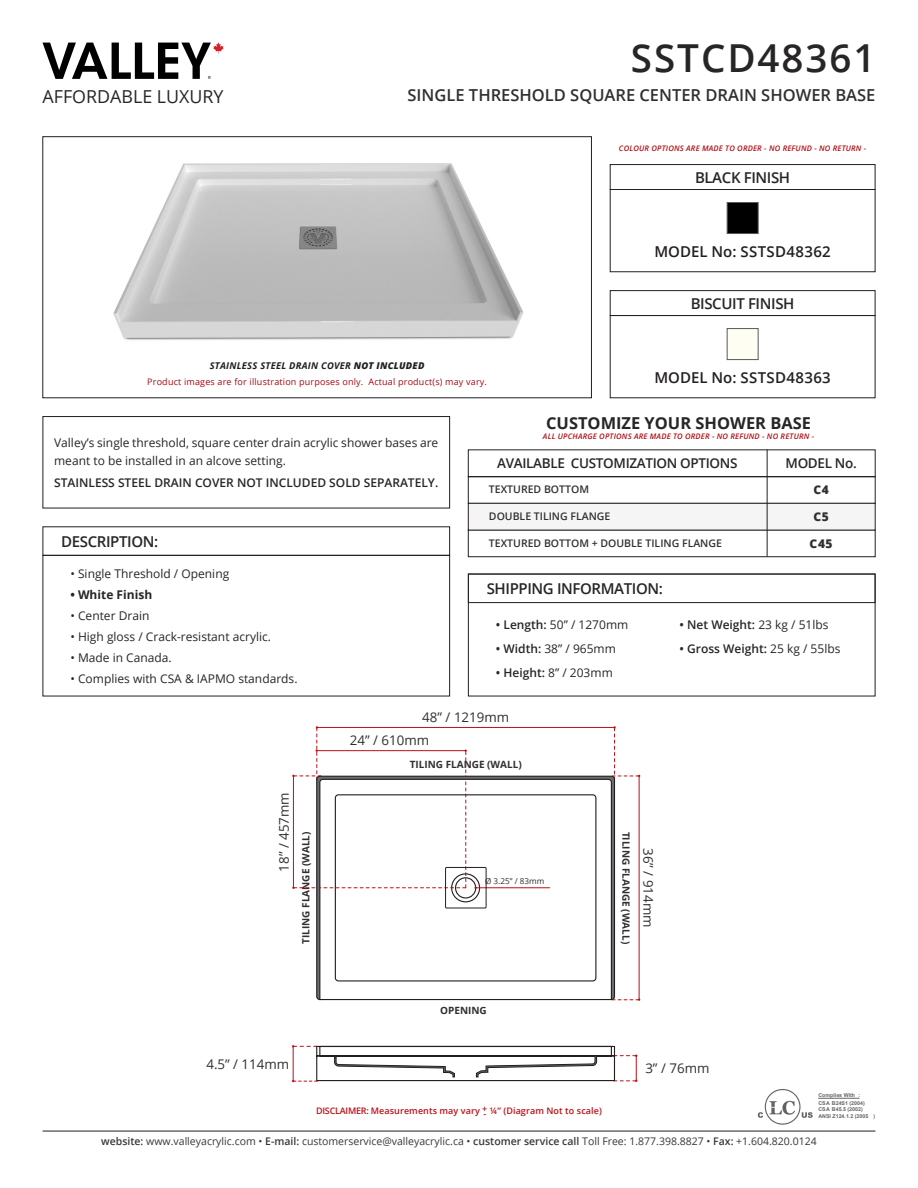
<style>
.page{position:relative;width:918px;height:1188px;background:#fff}
.page>*{position:absolute;margin:0;border:0;box-sizing:border-box;transform-origin:0 0}
.t1{font:600 38.55px "Open Sans";letter-spacing:.05em;color:#282526}
.t2{font:17.85px "Open Sans";color:#282526}
.t3{font:600 16.5px "Open Sans";color:#312f30}
.t4{font:700 16.5px "Open Sans";color:#282526}
.t5{font:600 15px "Open Sans";letter-spacing:-.025em;color:#282526}
.t6{font:600 15px "Open Sans";letter-spacing:.025em;color:#231f20}
.t7{font:600 13.5px "Open Sans";letter-spacing:-.025em;color:#282526}
.t8{font:13.35px "Open Sans";color:#312f30}
.t9{font:12px/18px "Open Sans";color:#282526}
.t10{font:600 12px "Open Sans";color:#282526}
.t11{font:600 12px "Open Sans";color:#282526}
.t12{font:700 12px "Open Sans";color:#282526}
.t13{font:800 12px "Open Sans";letter-spacing:.05em;color:#312f30}
.t14{font:10.5px "Open Sans";color:#383839}
.t15{font:600 10.5px "Open Sans";color:#312f30}
.t16{font:700 10.05px "Open Sans";color:#312f30}
.t17{font:italic 700 9.3px "Open Sans";letter-spacing:.025em;color:#231f20}
.t18{font:9px "Open Sans";letter-spacing:.02em;color:#a70a12}
.t19{font:600 9px "Open Sans";letter-spacing:.01em;color:#bb1018}
.t20{font:8.1px "Open Sans";color:#312f30}
.t21{font:italic 600 7.65px "Open Sans";letter-spacing:.025em;color:#b00d15}
.t22{font:700 5.25px/7.6px "Arial";color:#231f20}
.s1{font-weight:800}
.s2{font-weight:600}
.s3{font-weight:400}
</style>
<div class="page">
<svg style="left:758px;top:1089px;width:55px;height:36px"></svg>
<hr style="left:818px;top:1098px;width:42px;height:1px;background:#231f20">
<hr style="left:43px;top:1131px;width:832px;height:1px;background:#231f20">
<svg style="left:43px;top:43px;width:181px;height:36px"></svg>
<hr style="left:317px;top:727px;width:298px;height:1px;background:#bb1018">
<hr style="left:639px;top:776px;width:1px;height:224px;background:#bb1018">
<svg style="left:612px;top:726px;width:28px;height:54px"></svg>
<svg style="left:617px;top:998px;width:23px;height:3px"></svg>
<svg style="left:316px;top:775px;width:300px;height:226px"></svg>
<div style="left:335px;top:794px;width:261px;height:187px;border:1px solid #231f20;border-radius:3px"></div>
<hr style="left:320px;top:999px;width:291px;height:1px;background:#231f20">
<hr style="left:476px;top:887px;width:74px;height:1px;background:#bb1018">
<svg style="left:292px;top:726px;width:189px;height:177px"></svg>
<svg style="left:292px;top:1045px;width:345px;height:37px"></svg>
<img style="left:113px;top:163px;width:411px;height:177px">
<div style="left:42px;top:136px;width:550px;height:262px;border:1px solid #231f20"></div>
<div style="left:468px;top:574px;width:407px;height:29px;border:1px solid #231f20"></div>
<div style="left:468px;top:574px;width:407px;height:122px;border:1px solid #231f20"></div>
<div style="left:610px;top:189px;width:265px;height:83px;border:1px solid #231f20"></div>
<div style="left:610px;top:290px;width:265px;height:26px;border:1px solid #231f20"></div>
<div style="left:610px;top:164px;width:265px;height:26px;border:1px solid #231f20"></div>
<div style="left:727px;top:202px;width:31px;height:32px;background:#000001;border:1px solid #57585a"></div>
<div style="left:727px;top:328px;width:31px;height:32px;background:#fffef2;border:1px solid #57585a"></div>
<div style="left:468px;top:476px;width:407px;height:28px;border:1px solid #231f20"></div>
<div style="left:468px;top:530px;width:407px;height:27px;border:1px solid #231f20"></div>
<div style="left:468px;top:503px;width:407px;height:27px;background:#f5f5f6;border:1px solid #231f20"></div>
<hr style="left:767px;top:449px;width:1px;height:108px;background:#231f20">
<div style="left:445px;top:867px;width:41px;height:41px;border:1px solid #231f20"></div>
<div style="left:43px;top:526px;width:407px;height:30px;border:1px solid #231f20"></div>
<div style="left:43px;top:416px;width:407px;height:92px;border:1px solid #231f20"></div>
<h2 class="t2" style="left:43px;top:84px;width:183px">AFFORDABLE LUXURY</h2>
<p class="t1" style="left:631px;top:32px;width:246px">SSTCD48361</p>
<p class="t3" style="left:408px;top:83px;width:469px">SINGLE THRESHOLD SQUARE CENTER DRAIN SHOWER BASE</p>
<p class="t21" style="left:619px;top:143px;width:249px">COLOUR OPTIONS ARE MADE TO ORDER - NO REFUND - NO RETURN -</p>
<p class="t5" style="left:695px;top:167px;width:97px">BLACK FINISH</p>
<p class="t6" style="left:654px;top:242px;width:178px">MODEL No: SSTSD48362</p>
<p class="t5" style="left:691px;top:293px;width:105px">BISCUIT FINISH</p>
<p class="t17" style="left:210px;top:359px;width:216px">STAINLESS STEEL DRAIN COVER <span class="s1">NOT INCLUDED</span></p>
<p class="t6" style="left:654px;top:368px;width:178px">MODEL No: SSTSD48363</p>
<p class="t4" style="left:546px;top:411px;width:266px">CUSTOMIZE YOUR SHOWER BASE</p>
<p class="t21" style="left:543px;top:431px;width:273px">ALL UPCHARGE OPTIONS ARE MADE TO ORDER - NO REFUND - NO RETURN -</p>
<p class="t18" style="left:147px;top:376px;width:341px">Product images are for illustration purposes only. Actual product(s) may vary.</p>
<p class="t9" style="left:54px;top:433px;width:386px">Valley’s single threshold, square center drain acrylic shower bases are meant to be installed in an alcove setting.</p>
<p class="t11" style="left:54px;top:474px;width:386px">STAINLESS STEEL DRAIN COVER NOT INCLUDED SOLD SEPARATELY.</p>
<p class="t7" style="left:786px;top:454px;width:73px">MODEL No.</p>
<p class="t7" style="left:497px;top:454px;width:242px">AVAILABLE CUSTOMIZATION OPTIONS</p>
<p class="t15" style="left:489px;top:482px;width:102px">TEXTURED BOTTOM</p>
<p class="t15" style="left:489px;top:509px;width:123px">DOUBLE TILING FLANGE</p>
<p class="t15" style="left:489px;top:536px;width:235px">TEXTURED BOTTOM + DOUBLE TILING FLANGE</p>
<p class="t13" style="left:813px;top:481px;width:17px">C4</p>
<p class="t13" style="left:813px;top:508px;width:17px">C5</p>
<p class="t13" style="left:810px;top:535px;width:25px">C45</p>
<p class="t5" style="left:61px;top:531px;width:99px">DESCRIPTION:</p>
<p class="t9" style="left:70px;top:564px;width:160px">• Single Threshold / Opening</p>
<p class="t12" style="left:70px;top:586px;width:83px">• White Finish</p>
<p class="t9" style="left:70px;top:606px;width:81px">• Center Drain</p>
<p class="t9" style="left:70px;top:627px;width:202px">• High gloss / Crack-resistant acrylic.</p>
<p class="t9" style="left:70px;top:648px;width:103px">• Made in Canada.</p>
<p class="t9" style="left:70px;top:669px;width:229px">• Complies with CSA &amp; IAPMO standards.</p>
<p class="t8" style="left:275px;top:872px;width:81px;rotate:-90deg">18” / 457mm</p>
<p class="t16" style="left:299px;top:944px;width:114px;rotate:-90deg">TILING FLANGE (WALL)</p>
<p class="t5" style="left:487px;top:578px;width:178px">SHIPPING INFORMATION:</p>
<p class="t9" style="left:496px;top:616px;width:134px"><span class="s2">• Length:</span> 50” / 1270mm</p>
<p class="t9" style="left:496px;top:640px;width:122px"><span class="s2">• Width:</span> 38” / 965mm</p>
<p class="t10" style="left:496px;top:665px;width:118px">• Height: <span class="s3">8” / 203mm</span></p>
<p class="t8" style="left:422px;top:708px;width:89px">48” / 1219mm</p>
<p class="t8" style="left:350px;top:731px;width:81px">24” / 610mm</p>
<p class="t16" style="left:410px;top:758px;width:114px">TILING FLANGE (WALL)</p>
<p class="t10" style="left:680px;top:617px;width:151px">• Net Weight: <span class="s3">23 kg / 51lbs</span></p>
<p class="t10" style="left:680px;top:641px;width:162px">• Gross Weight: <span class="s3">25 kg / 55lbs</span></p>
<p class="t20" style="left:485px;top:876px;width:61px">Ø 3.25” / 83mm</p>
<p class="t16" style="left:633px;top:832px;width:114px;rotate:90deg">TILING FLANGE (WALL)</p>
<p class="t8" style="left:657px;top:848px;width:81px;rotate:90deg">36” / 914mm</p>
<p class="t16" style="left:440px;top:1003px;width:48px">OPENING</p>
<p class="t8" style="left:206px;top:1055px;width:84px">4.5” / 114mm</p>
<p class="t8" style="left:645px;top:1059px;width:66px">3” / 76mm</p>
<p class="t19" style="left:482px;top:1103px;width:7px">+</p>
<p class="t19" style="left:316px;top:1105px;width:287px">DISCLAIMER: Measurements may vary ¼” (Diagram Not to scale)</p>
<p class="t19" style="left:483px;top:1108px;width:4px">-</p>
<p class="t22" style="left:818px;top:1092px;width:48px">Complies With :<br>CSA B24S1 (2004)</p>
<p class="t22" style="left:818px;top:1106px;width:58px;line-height:6.3px">CSA B45.5 (2002)<br>ANSI Z124.1.2 (2005 )</p>
<p class="t14" style="left:101px;top:1134px;width:717px"><span class="s2">website:</span> www.valleyacrylic.com • <span class="s2">E-mail:</span> customerservice@valleyacrylic.ca • <span class="s2">customer service call</span> Toll Free: 1.877.398.8827 • <span class="s2">Fax:</span> +1.604.820.0124</p>
</div>
